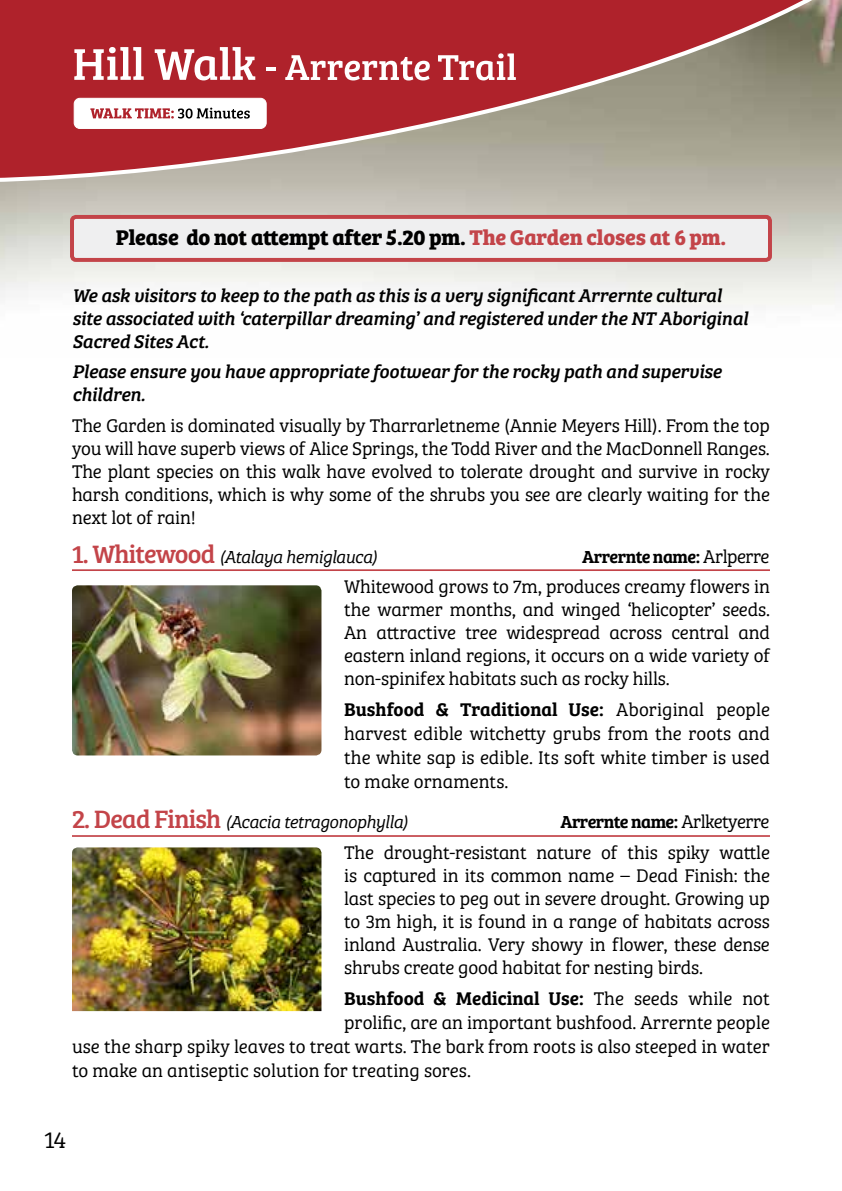
<style>
.page{position:relative;width:842px;height:1191px;background:#fff}
.page>*{position:absolute;margin:0;border:0;box-sizing:border-box;transform-origin:0 0}
.t1{font:300 24px "Bree Serif";color:#000}
.t2{font:700 22px "Bree Serif";letter-spacing:-.01em;color:#000}
.t3{font:300 19px/23px "Bree Serif";letter-spacing:-.01em;color:#000;text-align:justify}
.t4{font:italic 19px/23px "Bree Serif";letter-spacing:-.015em;color:#000}
.t5{font:600 19px "Bree Serif";color:#000}
.t6{font:italic 18px "Bree Serif Lt";letter-spacing:-.035em;color:#000}
.t7{font:600 18px "Bree Serif";letter-spacing:-.03em;color:#000}
.s1{color:#c34449}
.s2{font-family:"Bree Serif";font-style:normal;font-size:26px;color:#c34449}
.s3{font-weight:300;font-size:19px}
.s4{font-weight:600}
.s5{font-weight:300}
</style>
<div class="page">
<svg style="left:0;top:0;width:842px;height:182px;background:#b0ab9e"></svg>
<svg style="left:0;top:0;width:834px;height:178px;background:#ac5957"></svg>
<svg style="left:74px;top:47px;width:70px;height:33px"></svg>
<svg style="left:155px;top:47px;width:100px;height:33px"></svg>
<svg style="left:266px;top:68px;width:10px;height:3px"></svg>
<svg style="left:285px;top:55px;width:145px;height:25px"></svg>
<svg style="left:438px;top:53px;width:78px;height:27px"></svg>
<div style="left:74px;top:98px;width:192px;height:30px;background:#fff;border-radius:6px"></div>
<div style="left:74px;top:98px;width:193px;height:31px;border:1px solid #fff;border-radius:6px"></div>
<svg style="left:90px;top:108px;width:160px;height:11px"></svg>
<div style="left:72px;top:217px;width:698px;height:45px;background:#efeff0;border-radius:2px"></div>
<div style="left:70px;top:215px;width:702px;height:47px;border:4px solid #c34449;border-radius:4px"></div>
<hr style="left:72px;top:569px;width:698px;height:2px;background:#c34449">
<hr style="left:72px;top:835px;width:698px;height:2px;background:#c34449">
<img style="left:72px;top:847px;width:249px;height:164px">
<img style="left:72px;top:585px;width:249px;height:170px">
<p class="t2" style="left:116px;top:220px;width:612px">Please do not attempt after 5.20 pm. <span class="s1">The Garden closes at 6 pm.</span></p>
<p class="t4" style="left:72px;top:282px;width:677px">We ask visitors to keep to the path as this is a very significant Arrernte cultural site associated with ‘caterpillar dreaming’ and registered under the NT Aboriginal<br>Sacred Sites Act.</p>
<p class="t4" style="left:72px;top:359px;width:651px">Please ensure you have appropriate footwear for the rocky path and supervise children.</p>
<p class="t3" style="left:72px;top:412px;width:700px">The Garden is dominated visually by Tharrarletneme (Annie Meyers Hill). From the top you will have superb views of Alice Springs, the Todd River and the MacDonnell Ranges.<br>The plant species on this walk have evolved to tolerate drought and survive in rocky harsh conditions, which is why some of the shrubs you see are clearly waiting for the next lot of rain!</p>
<p class="t6" style="left:72px;top:543px;width:307px"><span class="s2">1. Whitewood</span> (Atalaya hemiglauca)</p>
<p class="t7" style="left:582px;top:542px;width:189px">Arrernte name: <span class="s3">Arlperre</span></p>
<p class="t3" style="left:344px;top:574px;width:427px">Whitewood grows to 7m, produces creamy flowers in the warmer months, and winged ‘helicopter’ seeds.<br>An attractive tree widespread across central and eastern inland regions, it occurs on a wide variety of non-spinifex habitats such as rocky hills.</p>
<p class="t3" style="left:344px;top:697px;width:427px;line-height:24px"><span class="s4">Bushfood &amp; Traditional Use:</span> Aboriginal people harvest edible witchetty grubs from the roots and the white sap is edible. Its soft white timber is used to make ornaments.</p>
<p class="t6" style="left:72px;top:809px;width:338px"><span class="s2">2. Dead Finish</span> (Acacia tetragonophylla)</p>
<p class="t7" style="left:560px;top:808px;width:210px">Arrernte name: <span class="s3">Arlketyerre</span></p>
<p class="t3" style="left:344px;top:839px;width:427px">The drought-resistant nature of this spiky wattle is captured in its common name – Dead Finish: the last species to peg out in severe drought. Growing up to 3m high, it is found in a range of habitats across inland Australia. Very showy in flower, these dense shrubs create good habitat for nesting birds.</p>
<p class="t5" style="left:344px;top:984px;width:427px">Bushfood &amp; Medicinal Use: <span class="s5">The seeds while not</span></p>
<p class="t3" style="left:344px;top:1010px;width:427px">prolific, are an important bushfood. Arrernte people</p>
<p class="t3" style="left:72px;top:1034px;width:699px">use the sharp spiky leaves to treat warts. The bark from roots is also steeped in water</p>
<p class="t3" style="left:72px;top:1058px;width:400px">to make an antiseptic solution for treating sores.</p>
<p class="t1" style="left:44px;top:1122px;width:23px">14</p>
</div>
